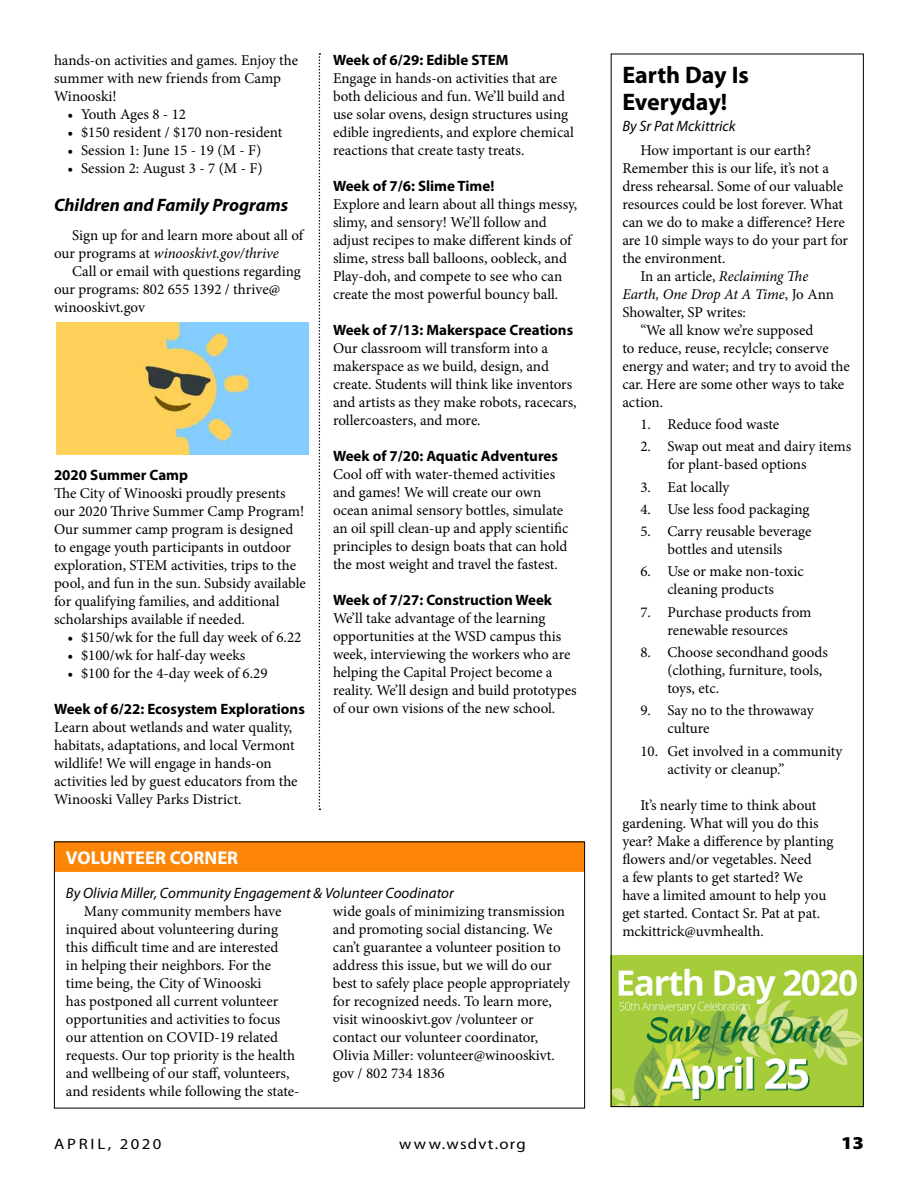
<style>
.page{position:relative;width:918px;height:1188px;background:#fff}
.page>*{position:absolute;margin:0;border:0;box-sizing:border-box;transform-origin:0 0}
.t1{font:700 24px/27px "Myriad Pro";color:#000}
.t2{font:700 18.6px "Myriad Pro";color:#fff}
.t3{font:900 18.15px "Myriad Pro";color:#000;scale:1.11 1}
.t4{font:italic 700 18px "Myriad Pro";color:#000}
.t5{font:15.15px "Myriad Pro";letter-spacing:.075em;color:#000;scale:1.11 1}
.t6{font:15.15px "Myriad Pro";letter-spacing:.165em;color:#000;scale:1.11 1}
.t7{font:15px/18px "Minion Pro";color:#000}
.t8{font:700 15px "Myriad Pro";color:#000}
.t9{font:italic 15px "Myriad Pro";color:#000}
.s1{font-style:italic}
</style>
<div class="page">
<img style="left:56px;top:322px;width:252px;height:133px">
<div style="left:55px;top:841px;width:529px;height:31px;background:#fd8608"></div>
<img style="left:613px;top:955px;width:249px;height:150px">
<div style="left:54px;top:842px;width:531px;height:266px;border:1px solid #000"></div>
<svg style="left:319px;top:53px;width:1px;height:757px"></svg>
<p class="t7" style="left:54px;top:51px;width:246px">hands-on activities and games. Enjoy the summer with new friends from Camp<br>Winooski!</p>
<p class="t7" style="left:68px;top:105px;width:120px">• Youth Ages 8 - 12</p>
<p class="t7" style="left:68px;top:123px;width:216px">• $150 resident / $170 non-resident</p>
<p class="t7" style="left:68px;top:141px;width:195px">• Session 1: June 15 - 19 (M - F)</p>
<p class="t7" style="left:68px;top:159px;width:197px">• Session 2: August 3 - 7 (M - F)</p>
<h4 class="t4" style="left:54px;top:193px;width:236px">Children and Family Programs</h4>
<p class="t7" style="left:54px;top:226px;width:252px;text-indent:18px">Sign up for and learn more about all of our programs at <span class="s1">winooskivt.gov/thrive</span></p>
<p class="t7" style="left:54px;top:262px;width:248px;text-indent:18px">Call or email with questions regarding our programs: 802 655 1392 / thrive@ winooskivt.gov</p>
<p class="t8" style="left:54px;top:465px;width:136px">2020 Summer Camp</p>
<p class="t7" style="left:54px;top:484px;width:253px">Te City of Winooski proudly presents our 2020 Trive Summer Camp Program!<br>Our summer camp program is designed to engage youth participants in outdoor exploration, STEM activities, trips to the pool, and fun in the sun. Subsidy available for qualifying families, and additional scholarships available if needed.</p>
<p class="t7" style="left:68px;top:628px;width:235px">• $150/wk for the full day week of 6.22</p>
<p class="t7" style="left:68px;top:646px;width:179px">• $100/wk for half-day weeks</p>
<p class="t7" style="left:68px;top:664px;width:202px">• $100 for the 4-day week of 6.29</p>
<p class="t8" style="left:54px;top:699px;width:252px">Week of 6/22: Ecosystem Explorations</p>
<p class="t7" style="left:54px;top:718px;width:245px">Learn about wetlands and water quality, habitats, adaptations, and local Vermont wildlife! We will engage in hands-on activities led by guest educators from the Winooski Valley Parks District.</p>
<p class="t8" style="left:333px;top:50px;width:177px">Week of 6/29: Edible STEM</p>
<p class="t7" style="left:333px;top:70px;width:242px">Engage in hands-on activities that are both delicious and fun. We’ll build and use solar ovens, design structures using edible ingredients, and explore chemical reactions that create tasty treats.</p>
<p class="t8" style="left:333px;top:176px;width:163px">Week of 7/6: Slime Time!</p>
<p class="t7" style="left:333px;top:196px;width:246px">Explore and learn about all things messy, slimy, and sensory! We’ll follow and adjust recipes to make diferent kinds of slime, stress ball balloons, oobleck, and Play-doh, and compete to see who can create the most powerful bouncy ball.</p>
<p class="t8" style="left:333px;top:320px;width:242px">Week of 7/13: Makerspace Creations</p>
<p class="t7" style="left:333px;top:340px;width:245px">Our classroom will transform into a makerspace as we build, design, and create. Students will think like inventors and artists as they make robots, racecars, rollercoasters, and more.</p>
<p class="t8" style="left:333px;top:446px;width:227px">Week of 7/20: Aquatic Adventures</p>
<p class="t7" style="left:333px;top:466px;width:237px">Cool of with water-themed activities and games! We will create our own ocean animal sensory bottles, simulate an oil spill clean-up and apply scientifc principles to design boats that can hold the most weight and travel the fastest.</p>
<p class="t8" style="left:333px;top:590px;width:221px">Week of 7/27: Construction Week</p>
<p class="t7" style="left:333px;top:610px;width:245px">We’ll take advantage of the learning opportunities at the WSD campus this week, interviewing the workers who are helping the Capital Project become a reality. We’ll design and build prototypes of our own visions of the new school.</p>
<p class="t2" style="left:66px;top:846px;width:174px">VOLUNTEER CORNER</p>
<p class="t9" style="left:66px;top:884px;width:390px">By Olivia Miller, Community Engagement &amp; Volunteer Coodinator</p>
<p class="t7" style="left:66px;top:903px;width:235px;text-indent:18px">Many community members have inquired about volunteering during this difcult time and are interested<br>in helping their neighbors. For the time being, the City of Winooski<br>has postponed all current volunteer opportunities and activities to focus our attention on COVID-19 related requests. Our top priority is the health and wellbeing of our staf, volunteers, and residents while following the state-</p>
<p class="t7" style="left:333px;top:903px;width:238px">wide goals of minimizing transmission and promoting social distancing. We can’t guarantee a volunteer position to address this issue, but we will do our best to safely place people appropriately for recognized needs. To learn more, visit winooskivt.gov /volunteer or contact our volunteer coordinator, Olivia Miller: volunteer@winooskivt. gov / 802 734 1836</p>
<p class="t1" style="left:622px;top:61px;width:128px">Earth Day Is<br>Everyday!</p>
<p class="t9" style="left:622px;top:117px;width:115px">By Sr Pat Mckittrick</p>
<p class="t7" style="left:622px;top:141px;width:227px;text-indent:18px">How important is our earth?<br>Remember this is our life, it’s not a dress rehearsal. Some of our valuable resources could be lost forever. What can we do to make a diference? Here are 10 simple ways to do your part for the environment.</p>
<p class="t7" style="left:622px;top:267px;width:213px;text-indent:18px">In an article, <span class="s1">Reclaiming Te<br>Earth, One Drop At A Time</span>, Jo Ann<br>Showalter, SP writes:</p>
<p class="t7" style="left:622px;top:321px;width:229px;text-indent:18px">“We all know we’re supposed<br>to reduce, reuse, recylcle; conserve energy and water; and try to avoid the car. Here are some other ways to take action.</p>
<p class="t7" style="left:640px;top:415px;width:140px">1. Reduce food waste</p>
<p class="t7" style="left:667px;top:437px;width:185px;text-indent:-27px">2. Swap out meat and dairy items for plant-based options</p>
<p class="t7" style="left:640px;top:478px;width:91px">3. Eat locally</p>
<p class="t7" style="left:640px;top:500px;width:171px">4. Use less food packaging</p>
<p class="t7" style="left:640px;top:522px;width:173px;text-align:center">5. Carry reusable beverage bottles and utensils</p>
<p class="t7" style="left:640px;top:563px;width:165px;text-align:center">6. Use or make non-toxic cleaning products</p>
<p class="t7" style="left:640px;top:603px;width:173px;text-align:center">7. Purchase products from renewable resources</p>
<p class="t7" style="left:667px;top:643px;width:162px;text-indent:-27px">8. Choose secondhand goods (clothing, furniture, tools, toys, etc.</p>
<p class="t7" style="left:667px;top:702px;width:148px;text-indent:-27px">9. Say no to the throwaway culture</p>
<p class="t7" style="left:667px;top:742px;width:176px;text-indent:-27px">10. Get involved in a community activity or cleanup.”</p>
<p class="t7" style="left:622px;top:796px;width:213px;text-indent:18px">It’s nearly time to think about gardening. What will you do this year? Make a diference by planting fowers and/or vegetables. Need<br>a few plants to get started? We have a limited amount to help you get started. Contact Sr. Pat at pat. mckittrick@uvmhealth.</p>
<p class="t6" style="left:54px;top:1135px;width:98px">APRIL, 2020</p>
<p class="t5" style="left:399px;top:1135px;width:116px">www.wsdvt.org</p>
<p class="t3" style="left:841px;top:1131px;width:22px">13</p>
</div>
